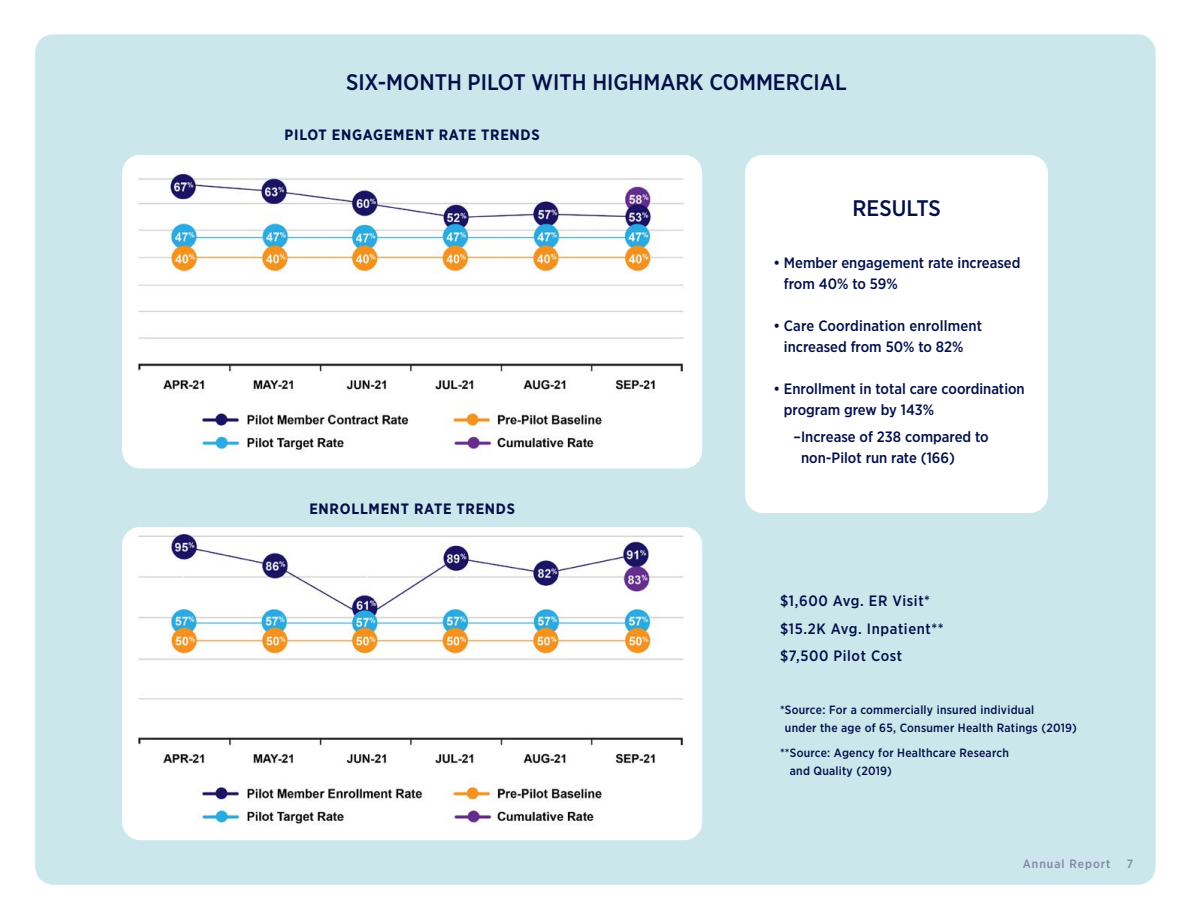
<style>
.page{position:relative;width:1188px;height:918px;background:#fff}
.page>*{position:absolute;margin:0;border:0;box-sizing:border-box;transform-origin:0 0}
.t1{font:500 22.5px "Gotham Narrow";color:#030f48}
.t2{font:500 15px/21px "Gotham Narrow";color:#030f48}
.t3{font:500 15px/27.8px "Gotham Narrow";letter-spacing:.04em;color:#030f48}
.t4{font:700 15px "Gotham Narrow";letter-spacing:.05em;color:#030f48}
.t5{font:500 12px/18px "Gotham Narrow";letter-spacing:.02em;color:#030f48}
.t6{font:500 12px "Gotham Narrow";letter-spacing:.08em;color:#8187a3}
</style>
<div class="page">
<div style="left:35px;top:34px;width:1121px;height:851px;background:#cbe7ec;border-radius:18px"></div>
<img style="left:122px;top:155px;width:580px;height:313px">
<img style="left:122px;top:527px;width:580px;height:313px">
<div style="left:745px;top:155px;width:303px;height:358px;background:#fff;border-radius:18px"></div>
<h1 class="t1" style="left:346px;top:68px;width:502px">SIX-MONTH PILOT WITH HIGHMARK COMMERCIAL</h1>
<p class="t4" style="left:285px;top:125px;width:256px">PILOT ENGAGEMENT RATE TRENDS</p>
<h1 class="t1" style="left:853px;top:193px;width:90px">RESULTS</h1>
<p class="t4" style="left:309px;top:499px;width:207px">ENROLLMENT RATE TRENDS</p>
<p class="t2" style="left:784px;top:252px;width:238px;text-indent:-11px">• Member engagement rate increased from 40% to 59%</p>
<p class="t2" style="left:773px;top:315px;width:210px;text-align:center">• Care Coordination enrollment increased from 50% to 82%</p>
<p class="t2" style="left:784px;top:378px;width:242px;text-indent:-11px">• Enrollment in total care coordination program grew by 143%</p>
<p class="t2" style="left:801px;top:426px;width:189px;text-indent:-8px">–Increase of 238 compared to non-Pilot run rate (166)</p>
<p class="t3" style="left:780px;top:586px;width:165px">$1,600 Avg. ER Visit* $15.2K Avg. Inpatient** $7,500 Pilot Cost</p>
<p class="t5" style="left:785px;top:700px;width:294px;text-indent:-5px">*Source: For a commercially insured individual<br>under the age of 65, Consumer Health Ratings (2019)</p>
<p class="t5" style="left:790px;top:743px;width:221px;text-indent:-10px">**Source: Agency for Healthcare Research and Quality (2019)</p>
<p class="t6" style="left:1023px;top:856px;width:89px">Annual Report</p>
<p class="t6" style="left:1127px;top:856px;width:8px">7</p>
</div>
